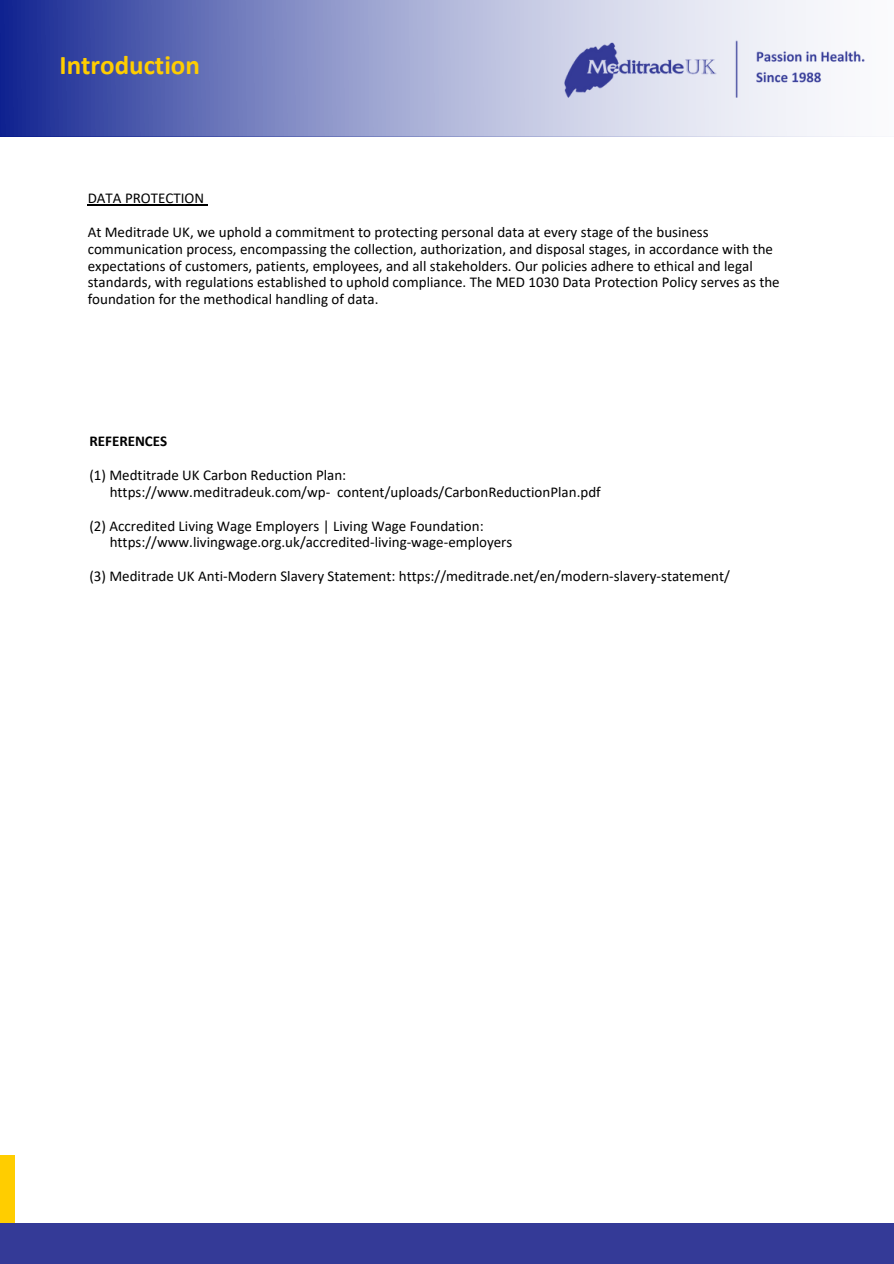
<style>
.page{position:relative;width:894px;height:1264px;background:#fff}
.page>*{position:absolute;margin:0;border:0;box-sizing:border-box;transform-origin:0 0}
.t1{font:700 27px "Calibri";color:#ffcd00}
.t2{font:15px/16.8px "Calibri";color:#000}
.t3{font:700 15px "Calibri";color:#000}
</style>
<div class="page">
<div style="left:0;top:1155px;width:14px;height:108px;background:#ffcd00"></div>
<div style="left:0;top:1222px;width:893px;height:41px;background:#343a97"></div>
<svg style="left:0;top:0;width:815px;height:136px;background:#868fc6"></svg>
<img style="left:561px;top:21px;width:304px;height:94px">
<hr style="left:88px;top:204px;width:116px;height:1px;background:#000">
<h1 class="t1" style="left:60px;top:54px;width:142px">Introduction</h1>
<p class="t2" style="left:88px;top:191px;width:118px">DATA PROTECTION</p>
<h3 class="t2" style="left:88px;top:225px;width:693px">At Meditrade UK, we uphold a commitment to protecting personal data at every stage of the business communication process, encompassing the collection, authorization, and disposal stages, in accordance with the expectations of customers, patients, employees, and all stakeholders. Our policies adhere to ethical and legal standards, with regulations established to uphold compliance. The MED 1030 Data Protection Policy serves as the foundation for the methodical handling of data.</h3>
<p class="t3" style="left:89px;top:435px;width:79px">REFERENCES</p>
<h2 class="t2" style="left:89px;top:468px;width:258px">(1) Medtitrade UK Carbon Reduction Plan:</h2>
<p class="t2" style="left:110px;top:484px;width:492px">https://www.meditradeuk.com/wp- content/uploads/CarbonReductionPlan.pdf</p>
<p class="t2" style="left:89px;top:518px;width:396px">(2) Accredited Living Wage Employers | Living Wage Foundation:</p>
<p class="t2" style="left:110px;top:535px;width:404px">https://www.livingwage.org.uk/accredited-living-wage-employers</p>
<p class="t2" style="left:89px;top:569px;width:642px">(3) Meditrade UK Anti-Modern Slavery Statement: https://meditrade.net/en/modern-slavery-statement/</p>
</div>
